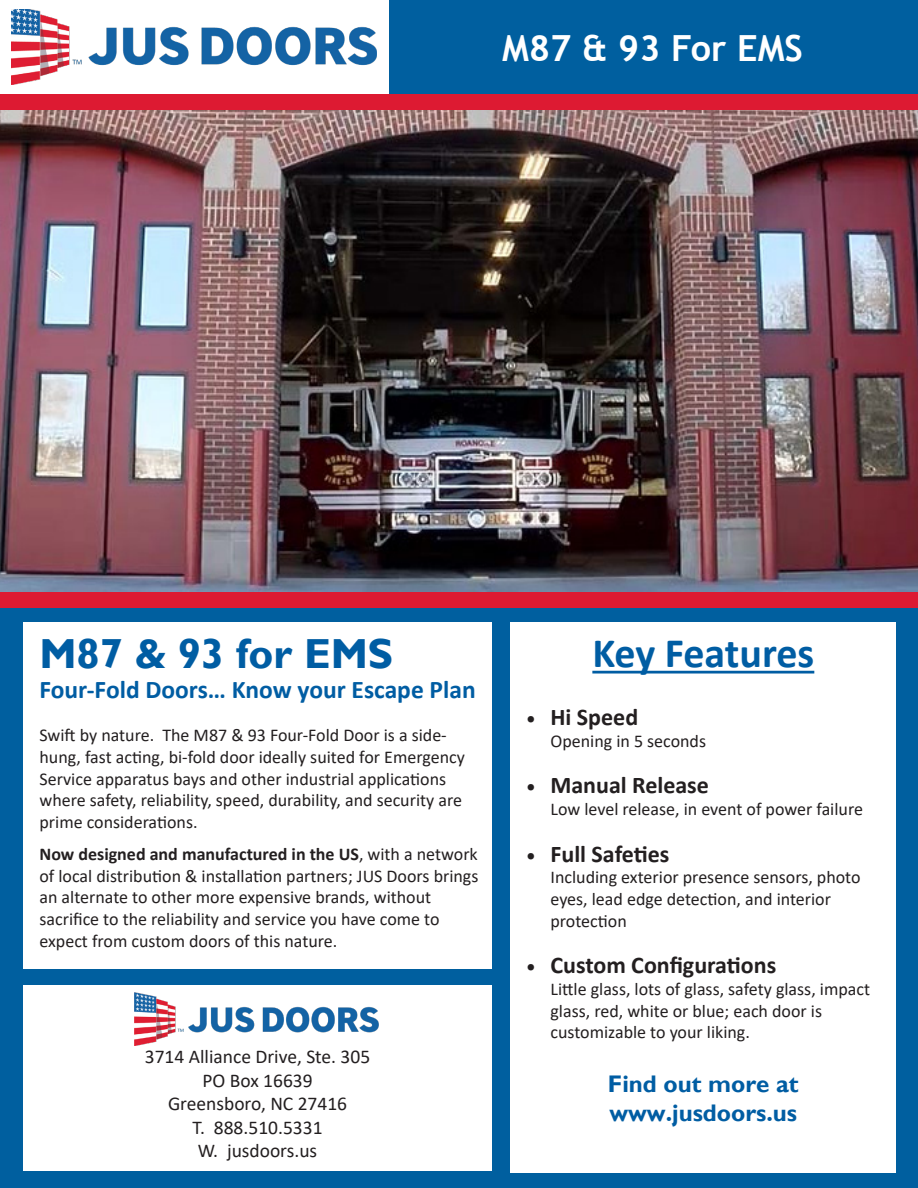
<style>
.page{position:relative;width:918px;height:1188px;background:#fff}
.page>*{position:absolute;margin:0;border:0;box-sizing:border-box;transform-origin:0 0}
.t1{font:700 42px "Gill Sans";color:#005da3}
.t2{font:700 42px "Calibri";letter-spacing:-.01em;color:#005da3}
.t3{font:700 36px "Trebuchet MS";color:#fff}
.t4{font:700 25.5px "Calibri";color:#005da3}
.t5{font:700 24px "Calibri";color:#231f20}
.t6{font:700 24px "Gill Sans";color:#005da3}
.t7{font:19.5px "Calibri";color:#231f20}
.t8{font:18px/21.6px "Calibri";color:#231f20}
.s1{font-weight:700}
.s2{font-size:18px}
</style>
<div class="page">
<div style="left:389px;top:0;width:529px;height:104px;background:#005f9f"></div>
<div style="left:0;top:580px;width:918px;height:608px;background:#005f9f"></div>
<img style="left:0;top:110px;width:918px;height:482px">
<img style="left:12px;top:10px;width:365px;height:74px">
<div style="left:0;top:94px;width:918px;height:16px;background:#dd1a32"></div>
<div style="left:0;top:592px;width:918px;height:16px;background:#dd1a32"></div>
<div style="left:23px;top:622px;width:468px;height:347px;background:#fff"></div>
<div style="left:23px;top:985px;width:468px;height:186px;background:#fff"></div>
<div style="left:510px;top:622px;width:385px;height:551px;background:#fff"></div>
<hr style="left:592px;top:671px;width:222px;height:3px;background:#005da3">
<img style="left:135px;top:992px;width:244px;height:54px">
<p class="t3" style="left:502px;top:25px;width:302px">M87 &amp; 93 For EMS</p>
<p class="t1" style="left:39px;top:628px;width:355px">M87 &amp; 93 for EMS</p>
<p class="t4" style="left:39px;top:672px;width:438px">Four-Fold Doors… Know your Escape Plan</p>
<p class="t8" style="left:39px;top:724px;width:427px">Swift by nature. The M87 &amp; 93 Four-Fold Door is a side&shy;hung, fast acting, bi-fold door ideally suited for Emergency Service apparatus bays and other industrial applications where safety, reliability, speed, durability, and security are prime considerations.</p>
<p class="t8" style="left:39px;top:843px;width:441px"><span class="s1">Now designed and manufactured in the US</span>, with a network of local distribution &amp; installation partners; JUS Doors brings an alternate to other more expensive brands, without sacrifice to the reliability and service you have come to expect from custom doors of this nature.</p>
<p class="t7" style="left:145px;top:1043px;width:227px">3714 Alliance Drive, Ste. 305</p>
<p class="t7" style="left:202px;top:1067px;width:112px">PO Box 16639</p>
<p class="t7" style="left:168px;top:1090px;width:181px">Greensboro, NC 27416</p>
<p class="t7" style="left:193px;top:1113px;width:131px">T. 888.510.5331</p>
<p class="t7" style="left:198px;top:1137px;width:121px">W. jusdoors.us</p>
<p class="t2" style="left:592px;top:624px;width:223px">Key Features</p>
<p class="t5" style="left:526px;top:700px;width:113px"><span class="s2">•</span> Hi Speed</p>
<p class="t8" style="left:550px;top:729px;width:157px">Opening in 5 seconds</p>
<p class="t5" style="left:526px;top:768px;width:184px"><span class="s2">•</span> Manual Release</p>
<p class="t8" style="left:550px;top:798px;width:314px">Low level release, in event of power failure</p>
<p class="t5" style="left:526px;top:837px;width:144px"><span class="s2">•</span> Full Safeties</p>
<p class="t8" style="left:550px;top:866px;width:312px">Including exterior presence sensors, photo eyes, lead edge detection, and interior protection</p>
<p class="t5" style="left:526px;top:948px;width:251px"><span class="s2">•</span> Custom Configurations</p>
<p class="t8" style="left:550px;top:978px;width:321px">Little glass, lots of glass, safety glass, impact glass, red, white or blue; each door is customizable to your liking.</p>
<p class="t6" style="left:608px;top:1070px;width:192px">Find out more at</p>
<p class="t6" style="left:609px;top:1099px;width:189px">www.jusdoors.us</p>
</div>
